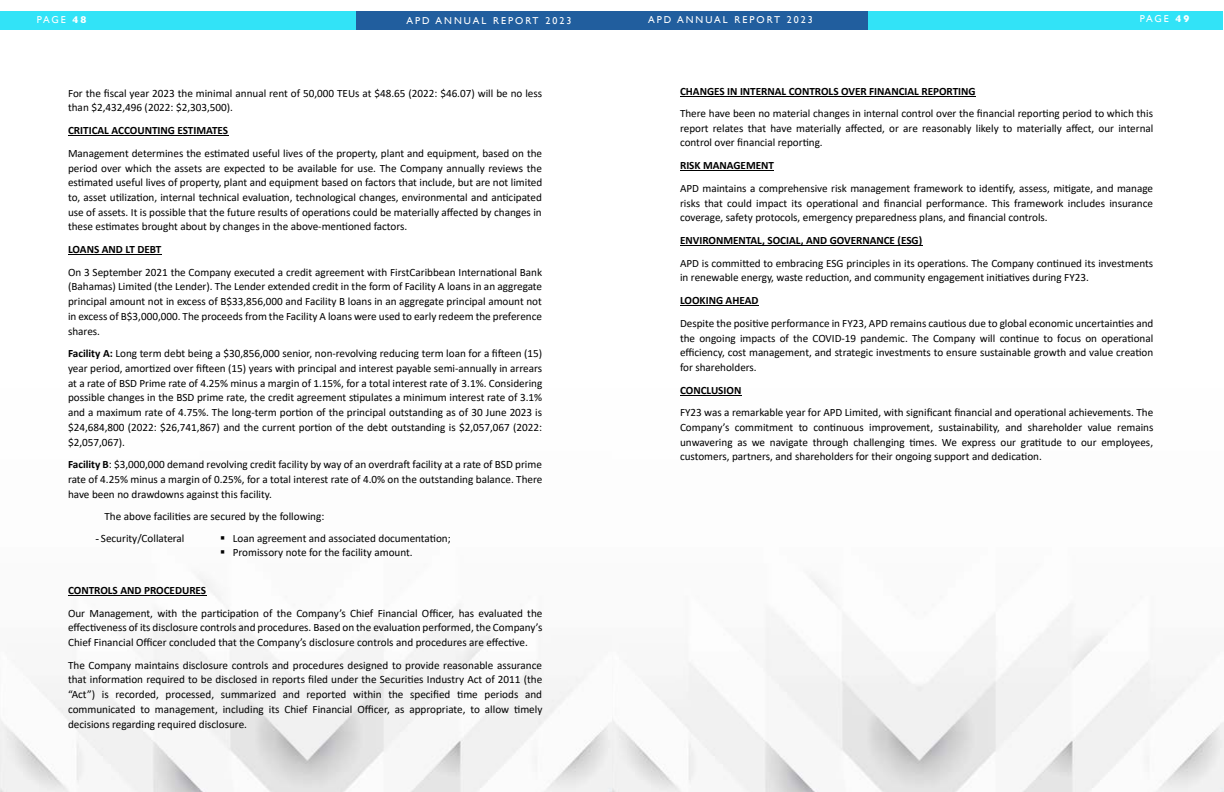
<style>
.page{position:relative;width:1224px;height:792px;background:#fff}
.page>*{position:absolute;margin:0;border:0;box-sizing:border-box;transform-origin:0 0}
.t1{font:11.2px/14.7px "Calibri";color:#000;text-align:justify}
.t2{font:700 11.2px "Calibri";color:#000}
.t3{font:10px "Gill Sans";letter-spacing:.2em;color:#fff}
.s1{font-weight:700}
.s2{font-family:"Times New Roman"}
</style>
<div class="page">
<div style="left:0;top:11px;width:1223px;height:19px;background:#32e3f7"></div>
<div style="left:356px;top:11px;width:256px;height:19px;background:#215e9e"></div>
<div style="left:612px;top:11px;width:255px;height:19px;background:#215e9e"></div>
<img style="left:0;top:395px;width:1224px;height:397px">
<hr style="left:68px;top:135px;width:160px;height:1px;background:#000">
<hr style="left:68px;top:254px;width:93px;height:1px;background:#000">
<hr style="left:68px;top:595px;width:138px;height:1px;background:#000">
<hr style="left:680px;top:96px;width:296px;height:1px;background:#000">
<hr style="left:680px;top:170px;width:94px;height:1px;background:#000">
<hr style="left:680px;top:245px;width:242px;height:1px;background:#000">
<hr style="left:680px;top:305px;width:78px;height:1px;background:#000">
<hr style="left:680px;top:395px;width:61px;height:1px;background:#000">
<p class="t3" style="left:37px;top:14px;width:51px">PAGE <span class="s1">48</span></p>
<p class="t3" style="left:407px;top:15px;width:166px">APD ANNUAL REPORT 2023</p>
<p class="t3" style="left:648px;top:14px;width:166px">APD ANNUAL REPORT 2023</p>
<p class="t3" style="left:1140px;top:13px;width:51px">PAGE <span class="s1">49</span></p>
<p class="t1" style="left:68px;top:85px;width:476px">For the fiscal year 2023 the minimal annual rent of 50,000 TEUs at $48.65 (2022: $46.07) will be no less than $2,432,496 (2022: $2,303,500).</p>
<p class="t2" style="left:68px;top:123px;width:162px">CRITICAL ACCOUNTING ESTIMATES</p>
<p class="t1" style="left:68px;top:146px;width:476px">Management determines the es;mated useful lives of the property, plant and equipment, based on the period over which the assets are expected to be available for use. The Company annually reviews the es;mated useful lives of property, plant and equipment based on factors that include, but are not limited to, asset u;liza;on, internal technical evalua;on, technological changes, environmental and an;cipated use of assets. It is possible that the future results of opera;ons could be materially affected by changes in these es;mates brought about by changes in the above-men;oned factors.</p>
<p class="t2" style="left:68px;top:241px;width:95px">LOANS AND LT DEBT</p>
<p class="t1" style="left:68px;top:265px;width:476px">On 3 September 2021 the Company executed a credit agreement with FirstCaribbean Interna;onal Bank (Bahamas) Limited (the Lender). The Lender extended credit in the form of Facility A loans in an aggregate principal amount not in excess of B$33,856,000 and Facility B loans in an aggregate principal amount not in excess of B$3,000,000. The proceeds from the Facility A loans were used to early redeem the preference shares.</p>
<p class="t1" style="left:68px;top:346px;width:476px"><span class="s1">Facility A:</span> Long term debt being a $30,856,000 senior, non-revolving reducing term loan for a fi]een (15) year period, amor;zed over fi]een (15) years with principal and interest payable semi-annually in arrears at a rate of BSD Prime rate of 4.25% minus a margin of 1.15%, for a total interest rate of 3.1%. Considering possible changes in the BSD prime rate, the credit agreement s;pulates a minimum interest rate of 3.1% and a maximum rate of 4.75%. The long-term por;on of the principal outstanding as of 30 June 2023 is $24,684,800 (2022: $26,741,867) and the current por;on of the debt outstanding is $2,057,067 (2022: $2,057,067).</p>
<p class="t1" style="left:68px;top:457px;width:476px"><span class="s1">Facility B</span>: $3,000,000 demand revolving credit facility by way of an overdra] facility at a rate of BSD prime rate of 4.25% minus a margin of 0.25%, for a total interest rate of 4.0% on the outstanding balance. There have been no drawdowns against this facility.</p>
<p class="t1" style="left:105px;top:508px;width:221px">The above facili;es are secured by the following:</p>
<p class="t1" style="left:95px;top:531px;width:91px"><span class="s2">-</span> Security/Collateral</p>
<p class="t1" style="left:220px;top:531px;width:232px">▪ Loan agreement and associated documenta;on;</p>
<p class="t1" style="left:220px;top:545px;width:194px">▪ Promissory note for the facility amount.</p>
<p class="t2" style="left:68px;top:582px;width:140px">CONTROLS AND PROCEDURES</p>
<p class="t1" style="left:68px;top:606px;width:476px">Our Management, with the par;cipa;on of the Company’s Chief Financial Officer, has evaluated the effec;veness of its disclosure controls and procedures. Based on the evalua;on performed, the Company’s Chief Financial Officer concluded that the Company’s disclosure controls and procedures are effec;ve.</p>
<p class="t1" style="left:68px;top:658px;width:476px">The Company maintains disclosure controls and procedures designed to provide reasonable assurance that informa;on required to be disclosed in reports filed under the Securi;es Industry Act of 2011 (the “Act”) is recorded, processed, summarized and reported within the specified ;me periods and communicated to management, including its Chief Financial Officer, as appropriate, to allow ;mely decisions regarding required disclosure.</p>
<p class="t2" style="left:680px;top:83px;width:297px">CHANGES IN INTERNAL CONTROLS OVER FINANCIAL REPORTING</p>
<p class="t1" style="left:680px;top:106px;width:475px">There have been no material changes in internal control over the financial repor;ng period to which this report relates that have materially affected, or are reasonably likely to materially affect, our internal control over financial repor;ng.</p>
<p class="t2" style="left:680px;top:158px;width:95px">RISK MANAGEMENT</p>
<p class="t1" style="left:680px;top:181px;width:475px">APD maintains a comprehensive risk management framework to iden;fy, assess, mi;gate, and manage risks that could impact its opera;onal and financial performance. This framework includes insurance coverage, safety protocols, emergency preparedness plans, and financial controls.</p>
<p class="t2" style="left:680px;top:232px;width:244px">ENVIRONMENTAL, SOCIAL, AND GOVERNANCE (ESG)</p>
<p class="t1" style="left:680px;top:256px;width:475px">APD is commiSed to embracing ESG principles in its opera;ons. The Company con;nued its investments in renewable energy, waste reduc;on, and community engagement ini;a;ves during FY23.</p>
<p class="t2" style="left:680px;top:293px;width:80px">LOOKING AHEAD</p>
<p class="t1" style="left:680px;top:316px;width:475px">Despite the posi;ve performance in FY23, APD remains cau;ous due to global economic uncertain;es and the ongoing impacts of the COVID-19 pandemic. The Company will con;nue to focus on opera;onal efficiency, cost management, and strategic investments to ensure sustainable growth and value crea;on for shareholders.</p>
<p class="t2" style="left:680px;top:382px;width:63px">CONCLUSION</p>
<p class="t1" style="left:680px;top:405px;width:475px">FY23 was a remarkable year for APD Limited, with significant financial and opera;onal achievements. The Company’s commitment to con;nuous improvement, sustainability, and shareholder value remains unwavering as we navigate through challenging ;mes. We express our gra;tude to our employees, customers, partners, and shareholders for their ongoing support and dedica;on.</p>
</div>
